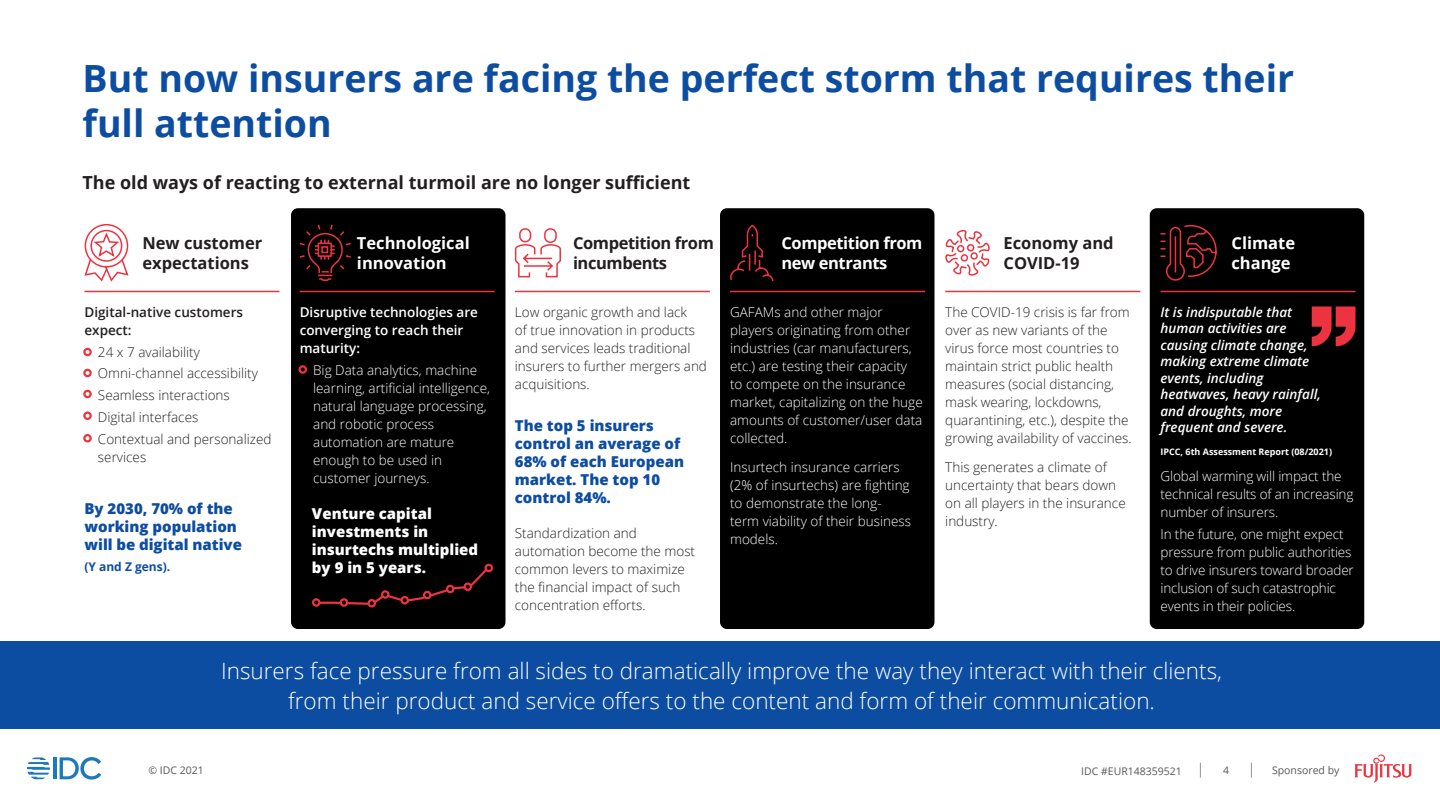
<style>
.page{position:relative;width:1440px;height:810px;background:#fff}
.page>*{position:absolute;margin:0;border:0;box-sizing:border-box;transform-origin:0 0}
.t1{font:700 37.5px/45px "Open Sans";color:#0d4da1}
.t2{font:300 22.5px/30px "Open Sans";color:#fff;text-align:center}
.t3{font:700 18px "Open Sans";color:#231f20}
.t4{font:700 16.5px/19.5px "Open Sans";color:#231f20}
.t5{font:700 16.5px/19.5px "Open Sans";color:#fff}
.t6{font:700 16.5px/19.5px "Open Sans";letter-spacing:-.025em;color:#fff}
.t7{font:700 16.5px/19.5px "Open Sans";letter-spacing:-.025em;color:#231f20}
.t8{font:800 15px/18px "Open Sans";color:#0d4da1}
.t9{font:800 15px/18px "Open Sans";color:#fff}
.t10{font:300 13.5px/18px "Open Sans";color:#fff}
.t11{font:300 13.5px/18px "Open Sans";color:#231f20}
.t12{font:italic 600 13.5px/16.5px "Open Sans";color:#fff}
.t13{font:600 13.5px/18px "Open Sans";color:#fff}
.t14{font:600 13.5px/18px "Open Sans";color:#231f20}
.t15{font:700 12px "Open Sans";color:#0d4da1}
.t16{font:10.5px "Open Sans";color:#57585a}
.t17{font:700 9px "Open Sans";color:#fff}
</style>
<div class="page">
<svg style="left:1251px;top:763px;width:1px;height:15px"></svg>
<svg style="left:1200px;top:763px;width:1px;height:15px"></svg>
<svg style="left:1354px;top:755px;width:58px;height:28px"></svg>
<hr style="left:53px;top:757px;width:4px;height:22px;background:#1e79bc">
<svg style="left:60px;top:757px;width:41px;height:23px"></svg>
<svg style="left:27px;top:757px;width:23px;height:22px"></svg>
<div style="left:0;top:641px;width:1440px;height:88px;background:#0d4da1"></div>
<div style="left:291px;top:208px;width:215px;height:421px;background:#000;border-radius:7px"></div>
<div style="left:720px;top:208px;width:215px;height:421px;background:#000;border-radius:7px"></div>
<div style="left:1150px;top:208px;width:214px;height:421px;background:#000;border-radius:7px"></div>
<svg style="left:1312px;top:306px;width:44px;height:40px"></svg>
<hr style="left:84px;top:291px;width:195px;height:1px;background:#ee3340">
<hr style="left:300px;top:291px;width:195px;height:1px;background:#ee3340">
<hr style="left:515px;top:291px;width:195px;height:1px;background:#ee3340">
<hr style="left:730px;top:291px;width:195px;height:1px;background:#ee3340">
<hr style="left:945px;top:291px;width:195px;height:1px;background:#ee3340">
<hr style="left:1161px;top:291px;width:195px;height:1px;background:#ee3340">
<svg style="left:84px;top:224px;width:45px;height:58px"></svg>
<svg style="left:299px;top:224px;width:52px;height:57px"></svg>
<svg style="left:514px;top:228px;width:47px;height:50px"></svg>
<svg style="left:730px;top:224px;width:44px;height:57px"></svg>
<svg style="left:945px;top:229px;width:45px;height:47px"></svg>
<svg style="left:1160px;top:224px;width:57px;height:57px"></svg>
<div style="left:83px;top:348px;width:9px;height:8px;border:2px solid #ee3340;border-radius:50%"></div>
<div style="left:299px;top:365px;width:8px;height:9px;border:2px solid #ee3340;border-radius:50%"></div>
<div style="left:340px;top:598px;width:8px;height:9px;border:2px solid #ee3340;border-radius:50%"></div>
<div style="left:368px;top:599px;width:8px;height:8px;border:2px solid #ee3340;border-radius:50%"></div>
<svg style="left:321px;top:565px;width:171px;height:41px"></svg>
<div style="left:485px;top:564px;width:8px;height:8px;border:2px solid #ee3340;border-radius:50%"></div>
<div style="left:312px;top:598px;width:9px;height:9px;border:2px solid #ee3340;border-radius:50%"></div>
<div style="left:83px;top:390px;width:9px;height:8px;border:2px solid #ee3340;border-radius:50%"></div>
<div style="left:83px;top:434px;width:9px;height:8px;border:2px solid #ee3340;border-radius:50%"></div>
<div style="left:83px;top:369px;width:9px;height:8px;border:2px solid #ee3340;border-radius:50%"></div>
<div style="left:83px;top:411px;width:9px;height:9px;border:2px solid #ee3340;border-radius:50%"></div>
<p class="t1" style="left:82px;top:54px;width:1213px">But now insurers are facing the perfect storm that requires their full attention</p>
<p class="t3" style="left:82px;top:170px;width:609px">The old ways of reacting to external turmoil are no longer sufficient</p>
<p class="t4" style="left:142px;top:233px;width:121px">New customer expectations</p>
<p class="t5" style="left:357px;top:233px;width:114px">Technological innovation</p>
<p class="t7" style="left:573px;top:233px;width:142px">Competition from incumbents</p>
<p class="t6" style="left:782px;top:233px;width:142px">Competition from new entrants</p>
<p class="t4" style="left:1004px;top:233px;width:112px">Economy and<br>COVID-19</p>
<p class="t5" style="left:1232px;top:233px;width:65px">Climate change</p>
<p class="t14" style="left:84px;top:303px;width:160px">Digital-native customers expect:</p>
<p class="t11" style="left:84px;top:342px;width:117px">• 24 x 7 availability</p>
<p class="t11" style="left:84px;top:364px;width:175px">• Omni-channel accessibility</p>
<p class="t11" style="left:84px;top:386px;width:147px">• Seamless interactions</p>
<p class="t11" style="left:84px;top:408px;width:115px">• Digital interfaces</p>
<p class="t11" style="left:98px;top:429px;width:175px;text-indent:-14px">• Contextual and personalized services</p>
<p class="t11" style="left:945px;top:303px;width:188px">The COVID-19 crisis is far from over as new variants of the virus force most countries to maintain strict public health measures (social distancing, mask wearing, lockdowns, quarantining, etc.), despite the growing availability of vaccines.</p>
<p class="t11" style="left:945px;top:458px;width:182px">This generates a climate of uncertainty that bears down on all players in the insurance industry.</p>
<p class="t10" style="left:1161px;top:467px;width:195px">Global warming will impact the technical results of an increasing number of insurers.</p>
<p class="t10" style="left:1161px;top:525px;width:195px">In the future, one might expect pressure from public authorities to drive insurers toward broader inclusion of such catastrophic events in their policies.</p>
<p class="t13" style="left:300px;top:303px;width:180px">Disruptive technologies are converging to reach their maturity:</p>
<p class="t10" style="left:313px;top:360px;width:178px;text-indent:-14px">• Big Data analytics, machine learning, artificial intelligence, natural language processing, and robotic process automation are mature enough to be used in customer journeys.</p>
<p class="t10" style="left:730px;top:303px;width:194px">GAFAMs and other major players originating from other industries (car manufacturers, etc.) are testing their capacity to compete on the insurance market, capitalizing on the huge amounts of customer/user data collected.</p>
<p class="t10" style="left:730px;top:458px;width:182px">Insurtech insurance carriers (2% of insurtechs) are fighting to demonstrate the long&shy;term viability of their business models.</p>
<p class="t11" style="left:515px;top:303px;width:194px">Low organic growth and lack<br>of true innovation in products and services leads traditional insurers to further mergers and acquisitions.</p>
<p class="t8" style="left:515px;top:416px;width:171px">The top 5 insurers control an average of<br>68% of each European market. The top 10 control 84%.</p>
<p class="t11" style="left:515px;top:524px;width:182px">Standardization and automation become the most common levers to maximize the financial impact of such concentration efforts.</p>
<p class="t12" style="left:1161px;top:303px;width:162px">It is indisputable that human activities are causing climate change, making extreme climate events, including heatwaves, heavy rainfall, and droughts, more frequent and severe.</p>
<p class="t17" style="left:1161px;top:445px;width:173px">IPCC, 6th Assessment Report (08/2021)</p>
<p class="t8" style="left:84px;top:498px;width:159px">By 2030, 70% of the working population will be digital native</p>
<p class="t15" style="left:84px;top:559px;width:87px">(Y and Z gens).</p>
<p class="t9" style="left:312px;top:504px;width:168px">Venture capital investments in insurtechs multiplied by 9 in 5 years.</p>
<p class="t2" style="left:221px;top:655px;width:1002px">Insurers face pressure from all sides to dramatically improve the way they interact with their clients, from their product and service offers to the content and form of their communication.</p>
<p class="t16" style="left:148px;top:763px;width:57px">© IDC 2021</p>
<p class="t16" style="left:1081px;top:764px;width:102px">IDC #EUR148359521</p>
<p class="t16" style="left:1223px;top:763px;width:8px">4</p>
<p class="t16" style="left:1272px;top:763px;width:69px">Sponsored by</p>
</div>
